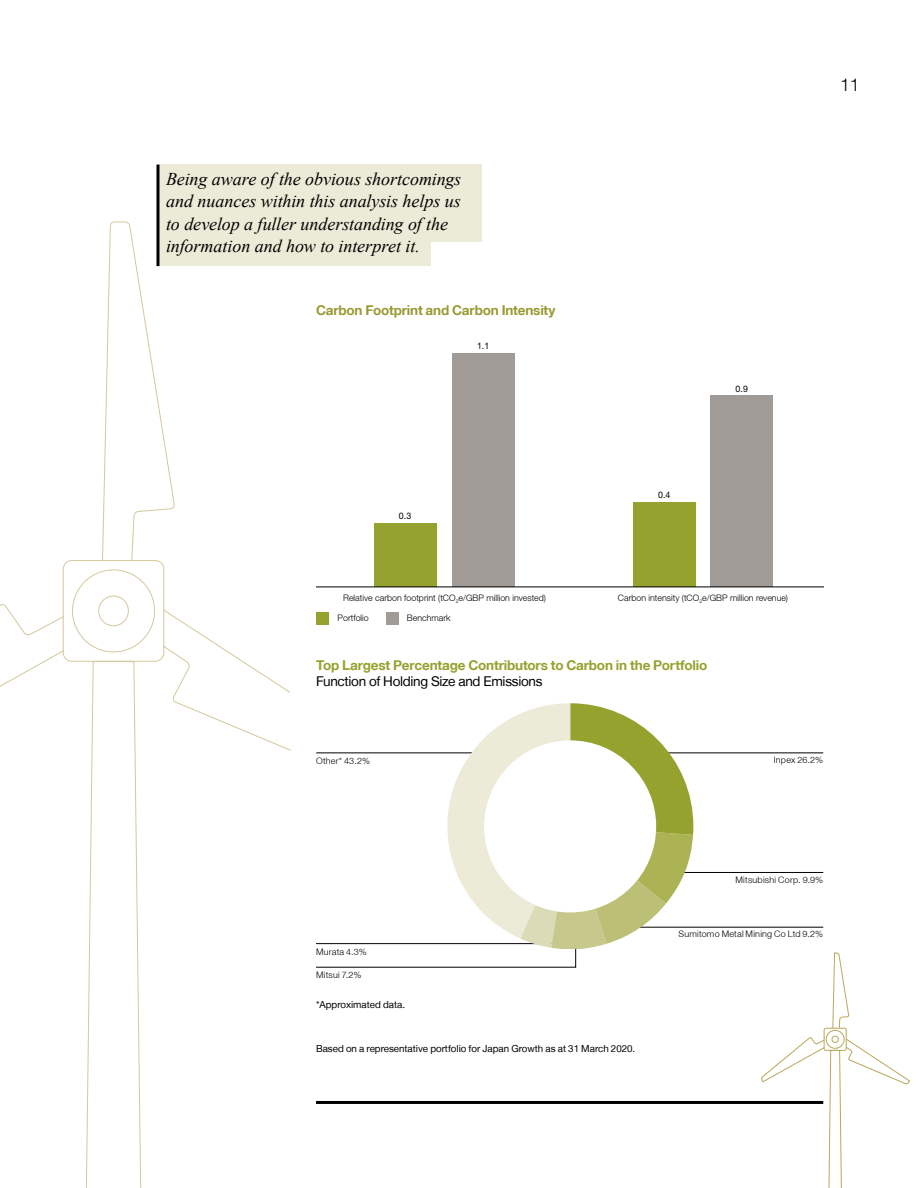
<style>
.page{position:relative;width:918px;height:1188px;background:#fff}
.page>*{position:absolute;margin:0;border:0;box-sizing:border-box;transform-origin:0 0}
.t1{font:italic 18px/22.5px "Times New Roman";letter-spacing:-.005em;color:#000}
.t2{font:300 18px "Helvetica Neue LT";color:#000}
.t3{font:700 13.5px "Helvetica Neue LT";letter-spacing:-.015em;color:#95a22d}
.t4{font:700 13.5px "Helvetica Neue LT";letter-spacing:-.01em;color:#993}
.t5{font:13.5px "Helvetica Neue LT";letter-spacing:-.02em;color:#000}
.t6{font:9.75px "Helvetica Neue LT";color:#000}
.t7{font:300 9px "Helvetica Neue LT";color:#000}
.t8{font:300 9px "Helvetica Neue LT";letter-spacing:.025em;color:#000}
.t9{font:9px "Helvetica Neue";color:#000}
</style>
<div class="page">
<svg style="left:832px;top:953px;width:17px;height:75px"></svg>
<div style="left:826px;top:1030px;width:18px;height:19px;border:1px solid #baa75b;border-radius:50%"></div>
<div style="left:824px;top:1028px;width:22px;height:23px;border:1px solid #baa75b;border-radius:2px"></div>
<div style="left:832px;top:1036px;width:7px;height:7px;border:1px solid #baa75b;border-radius:50%"></div>
<svg style="left:761px;top:1037px;width:149px;height:151px"></svg>
<svg style="left:102px;top:164px;width:73px;height:397px"></svg>
<div style="left:72px;top:570px;width:83px;height:82px;border:1px solid #d5c89c;border-radius:50%"></div>
<div style="left:63px;top:560px;width:101px;height:102px;border:1px solid #d5c89c;border-radius:9px"></div>
<div style="left:98px;top:596px;width:31px;height:30px;border:1px solid #d5c89c;border-radius:50%"></div>
<svg style="left:0;top:603px;width:65px;height:84px"></svg>
<svg style="left:80px;top:661px;width:67px;height:527px"></svg>
<div style="left:452px;top:353px;width:62px;height:234px;background:#a09b97"></div>
<div style="left:711px;top:396px;width:62px;height:191px;background:#a09b97"></div>
<div style="left:374px;top:523px;width:62px;height:64px;background:#95a22d"></div>
<div style="left:633px;top:502px;width:62px;height:85px;background:#95a22d"></div>
<div style="left:386px;top:612px;width:12px;height:12px;background:#a09b97"></div>
<div style="left:316px;top:612px;width:13px;height:12px;background:#95a22d"></div>
<hr style="left:316px;top:587px;width:507px;height:1px;background:#000">
<hr style="left:622px;top:927px;width:201px;height:1px;background:#000">
<hr style="left:670px;top:872px;width:153px;height:1px;background:#000">
<hr style="left:644px;top:753px;width:179px;height:1px;background:#000">
<svg style="left:316px;top:703px;width:377px;height:265px"></svg>
<div style="left:484px;top:740px;width:172px;height:172px;background:#fff;border-radius:50%"></div>
<div style="left:158px;top:165px;width:323px;height:77px;background:#ebebd7"></div>
<div style="left:158px;top:208px;width:272px;height:58px;background:#ebebd7"></div>
<hr style="left:156px;top:165px;width:3px;height:101px;background:#000">
<hr style="left:316px;top:1101px;width:507px;height:3px;background:#000">
<svg style="left:162px;top:609px;width:129px;height:142px"></svg>
<h1 class="t1" style="left:166px;top:167px;width:297px">Being aware of the obvious shortcomings and nuances within this analysis helps us to develop a fuller understanding of the information and how to interpret it.</h1>
<h2 class="t4" style="left:316px;top:302px;width:241px">Carbon Footprint and Carbon Intensity</h2>
<p class="t9" style="left:477px;top:340px;width:14px">1.1</p>
<h1 class="t2" style="left:840px;top:73px;width:21px">11</h1>
<p class="t9" style="left:736px;top:383px;width:14px">0.9</p>
<p class="t9" style="left:399px;top:510px;width:14px">0.3</p>
<p class="t7" style="left:343px;top:593px;width:204px">Relative carbon footprint (tCO<sub>2</sub>e/GBP million invested)</p>
<p class="t7" style="left:338px;top:612px;width:33px">Portfolio</p>
<p class="t7" style="left:407px;top:612px;width:45px">Benchmark</p>
<p class="t9" style="left:658px;top:490px;width:14px">0.4</p>
<p class="t7" style="left:618px;top:593px;width:172px">Carbon intensity (tCO<sub>2</sub>e/GBP million revenue)</p>
<h2 class="t3" style="left:316px;top:657px;width:393px">Top Largest Percentage Contributors to Carbon in the Portfolio</h2>
<h2 class="t5" style="left:316px;top:673px;width:228px">Function of Holding Size and Emissions</h2>
<p class="t7" style="left:316px;top:755px;width:55px">Other* 43.2%</p>
<p class="t7" style="left:774px;top:754px;width:51px">Inpex 26.2%</p>
<p class="t7" style="left:316px;top:946px;width:52px">Murata 4.3%</p>
<p class="t7" style="left:316px;top:970px;width:47px">Mitsui 7.2%</p>
<p class="t6" style="left:316px;top:999px;width:91px">*Approximated data.</p>
<p class="t6" style="left:316px;top:1043px;width:321px">Based on a representative portfolio for Japan Growth as at 31 March 2020.</p>
<p class="t8" style="left:736px;top:874px;width:89px">Mitsubishi Corp. 9.9%</p>
<p class="t8" style="left:679px;top:929px;width:146px">Sumitomo Metal Mining Co Ltd 9.2%</p>
</div>
